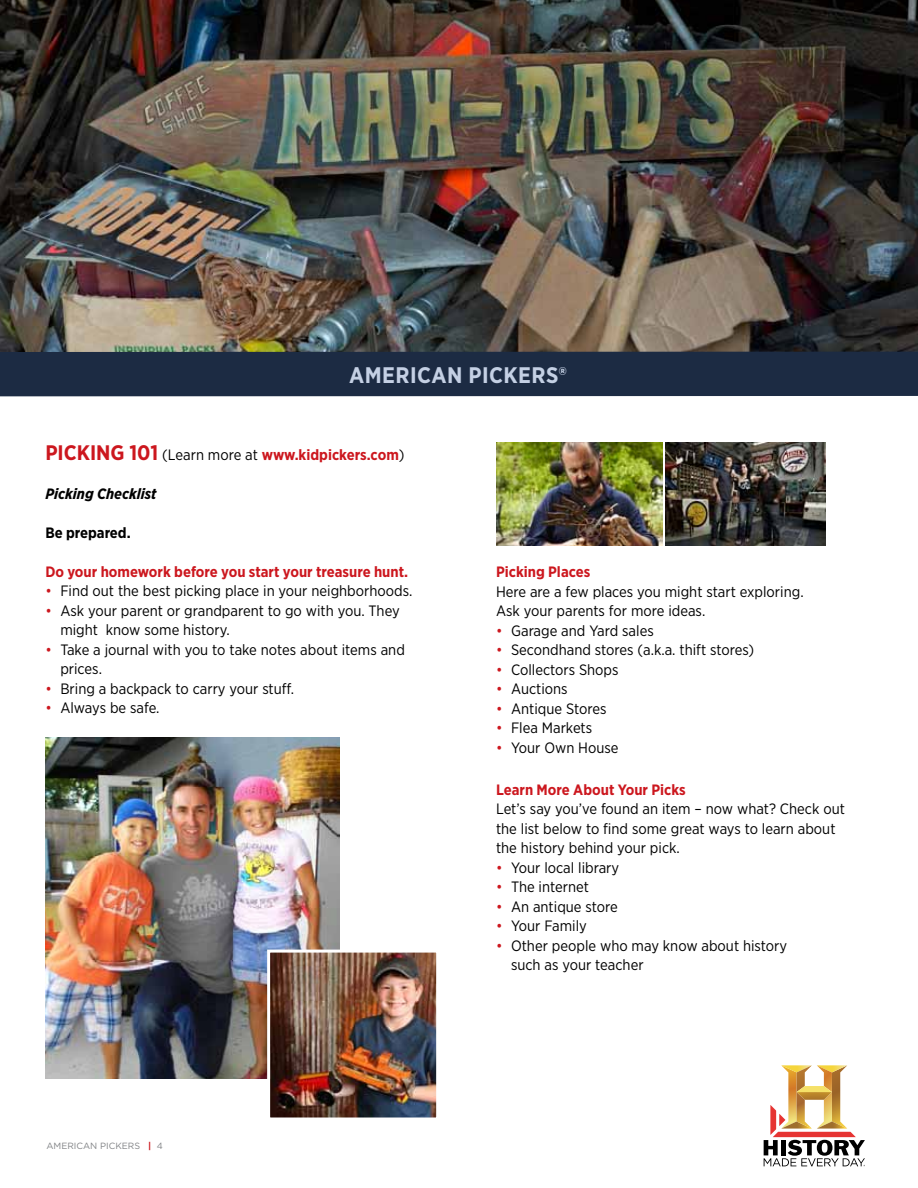
<style>
.page{position:relative;width:918px;height:1188px;background:#fff}
.page>*{position:absolute;margin:0;border:0;box-sizing:border-box;transform-origin:0 0}
.t1{font:700 22.5px "Gotham Narrow";letter-spacing:.02em;color:#c4d0e4}
.t2{font:700 21px "Gotham Narrow";color:#cc171e}
.t3{font:15px/19.5px "Gotham Narrow";color:#000}
.t4{font:700 15px "Gotham Narrow";color:#cc171e}
.t5{font:italic 700 15px "Gotham Narrow";color:#000}
.t6{font:700 15px "Gotham Narrow";color:#000}
.t7{font:9px "Gotham";color:#808285}
.s1{font-size:21px}
.s2{font-weight:400;color:#000}
.s3{color:#cc171e}
.s4{font-weight:700;color:#cc171e}
</style>
<div class="page">
<img style="left:0;top:0;width:918px;height:352px">
<div style="left:0;top:352px;width:918px;height:44px;background:#1c2b43"></div>
<img style="left:45px;top:738px;width:294px;height:341px">
<img style="left:271px;top:954px;width:164px;height:162px">
<div style="left:267px;top:950px;width:172px;height:170px;border:3px solid #fff"></div>
<img style="left:496px;top:443px;width:166px;height:103px">
<img style="left:666px;top:443px;width:159px;height:103px">
<svg style="left:764px;top:1065px;width:101px;height:101px"></svg>
<h1 class="t1" style="left:349px;top:361px;width:16px">AME</h1>
<h1 class="t1" style="left:396px;top:361px;width:173px">RICAN PICKERS®</h1>
<h2 class="t2" style="left:45px;top:439px;width:57px">Picking</h2>
<p class="t4" style="left:129px;top:445px;width:277px"><span class="s1">101</span> <span class="s2">(Learn more at</span> www.kidpickers.com<span class="s2">)</span></p>
<p class="t5" style="left:45px;top:484px;width:113px">Picking Checklist</p>
<p class="t6" style="left:45px;top:523px;width:87px">Be prepared.</p>
<p class="t4" style="left:45px;top:562px;width:364px">Do your homework before you start your treasure hunt.</p>
<p class="t3" style="left:45px;top:581px;width:369px"><span class="s3">•</span> Find out the best picking place in your neighborhoods.</p>
<p class="t3" style="left:60px;top:600px;width:341px;text-indent:-15px"><span class="s3">•</span> Ask your parent or grandparent to go with you. They might know some history.</p>
<p class="t3" style="left:60px;top:639px;width:346px;text-indent:-15px"><span class="s3">•</span> Take a journal with you to take notes about items and prices.</p>
<p class="t3" style="left:45px;top:678px;width:250px"><span class="s3">•</span> Bring a backpack to carry your stuff.</p>
<p class="t3" style="left:45px;top:698px;width:116px"><span class="s3">•</span> Always be safe.</p>
<p class="t7" style="left:46px;top:1140px;width:118px">AMERICAN PICKERS <span class="s4">|</span> 4</p>
<p class="t4" style="left:496px;top:562px;width:96px">Picking Places</p>
<p class="t3" style="left:496px;top:582px;width:309px">Here are a few places you might start exploring.<br>Ask your parents for more ideas.</p>
<p class="t3" style="left:496px;top:621px;width:159px"><span class="s3">•</span> Garage and Yard sales</p>
<p class="t3" style="left:496px;top:640px;width:260px"><span class="s3">•</span> Secondhand stores (a.k.a. thift stores)</p>
<p class="t3" style="left:496px;top:660px;width:124px"><span class="s3">•</span> Collectors Shops</p>
<p class="t3" style="left:496px;top:679px;width:73px"><span class="s3">•</span> Auctions</p>
<p class="t3" style="left:496px;top:699px;width:112px"><span class="s3">•</span> Antique Stores</p>
<p class="t3" style="left:496px;top:718px;width:98px"><span class="s3">•</span> Flea Markets</p>
<p class="t3" style="left:496px;top:738px;width:124px"><span class="s3">•</span> Your Own House</p>
<p class="t4" style="left:496px;top:780px;width:191px">Learn More About Your Picks</p>
<p class="t3" style="left:496px;top:799px;width:350px">Let’s say you’ve found an item – now what? Check out the list below to find some great ways to learn about the history behind your pick.</p>
<p class="t3" style="left:496px;top:857px;width:125px"><span class="s3">•</span> Your local library</p>
<p class="t3" style="left:496px;top:877px;width:94px"><span class="s3">•</span> The internet</p>
<p class="t3" style="left:496px;top:896px;width:123px"><span class="s3">•</span> An antique store</p>
<p class="t3" style="left:496px;top:916px;width:92px"><span class="s3">•</span> Your Family</p>
<p class="t3" style="left:511px;top:935px;width:278px;text-indent:-15px"><span class="s3">•</span> Other people who may know about history such as your teacher</p>
</div>
